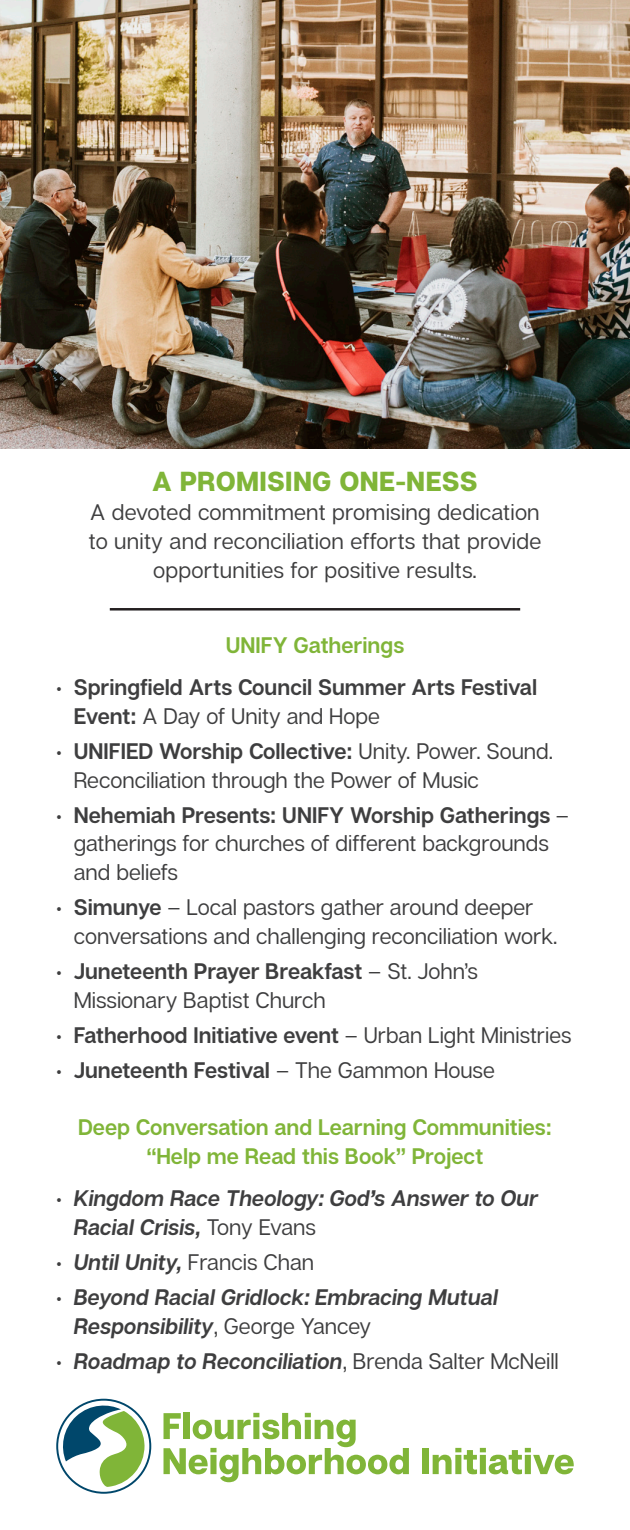
<style>
.page{position:relative;width:630px;height:1530px;background:#fff}
.page>*{position:absolute;margin:0;border:0;box-sizing:border-box;transform-origin:0 0}
.t1{font:800 27.5px "Articulat CF";letter-spacing:.01em;color:#80b538}
.t2{font:22.5px/28.8px "Articulat CF";color:#3e3e3f}
.t3{font:italic 600 22.5px/28.8px "Articulat CF";color:#3e3e3f}
.t4{font:600 22.5px/28.8px "Articulat CF";color:#3e3e3f;scale:.96 1}
.t5{font:600 22.5px/28.8px "Articulat CF";color:#80b538;text-align:center}
.s1{font-weight:400}
.s2{font-weight:600}
.s3{font-style:normal}
.s4{font-weight:400;font-style:normal}
</style>
<div class="page">
<img style="left:0;top:0;width:630px;height:448px">
<svg style="left:164px;top:1413px;width:245px;height:69px"></svg>
<div style="left:423px;top:1448px;width:6px;height:26px;background:#80b538"></div>
<svg style="left:433px;top:1448px;width:141px;height:26px"></svg>
<svg style="left:60px;top:1403px;width:85px;height:84px"></svg>
<div style="left:56px;top:1399px;width:95px;height:95px;border:2px solid #00476b;border-radius:50%"></div>
<hr style="left:110px;top:608px;width:410px;height:3px;background:#231f20">
<p class="t1" style="left:152px;top:464px;width:327px">A PROMISING ONE-NESS</p>
<p class="t2" style="left:89px;top:499px;width:454px;text-align:center">A devoted commitment promising dedication to unity and reconciliation efforts that provide opportunities for positive results.</p>
<p class="t5" style="left:226px;top:632px;width:180px">UNIFY Gatherings</p>
<p class="t4" style="left:74px;top:674px;width:484px;text-indent:-18px">• Springfield Arts Council Summer Arts Festival<br>Event: <span class="s1">A Day of Unity and Hope</span></p>
<p class="t2" style="left:74px;top:737px;width:481px;text-indent:-18px"><span class="s2">• UNIFIED Worship Collective:</span> Unity. Power. Sound.<br>Reconciliation through the Power of Music</p>
<p class="t2" style="left:74px;top:801px;width:497px;text-indent:-18px"><span class="s2">• Nehemiah Presents: UNIFY Worship Gatherings</span> – gatherings for churches of different backgrounds and beliefs</p>
<p class="t2" style="left:74px;top:894px;width:485px;text-indent:-18px"><span class="s2">• Simunye</span> – Local pastors gather around deeper conversations and challenging reconciliation work.</p>
<p class="t2" style="left:74px;top:957px;width:406px;text-indent:-18px"><span class="s2">• Juneteenth Prayer Breakfast</span> – St. John’s<br>Missionary Baptist Church</p>
<p class="t4" style="left:56px;top:1022px;width:538px">• Fatherhood Initiative event <span class="s1">– Urban Light Ministries</span></p>
<p class="t4" style="left:56px;top:1057px;width:458px">• Juneteenth Festival <span class="s1">– The Gammon House</span></p>
<p class="t5" style="left:78px;top:1114px;width:475px">Deep Conversation and Learning Communities: “Help me Read this Book” Project</p>
<p class="t3" style="left:74px;top:1185px;width:466px;text-indent:-18px"><span class="s3">•</span> Kingdom Race Theology: God’s Answer to Our<br>Racial Crisis, <span class="s4">Tony Evans</span></p>
<p class="t3" style="left:56px;top:1249px;width:259px"><span class="s3">•</span> Until Unity, <span class="s4">Francis Chan</span></p>
<p class="t3" style="left:56px;top:1284px;width:444px"><span class="s3">•</span> Beyond Racial Gridlock: Embracing Mutual</p>
<p class="t3" style="left:74px;top:1313px;width:299px">Responsibility<span class="s4">, George Yancey</span></p>
<p class="t3" style="left:56px;top:1348px;width:504px"><span class="s3">•</span> Roadmap to Reconciliation<span class="s4">, Brenda Salter McNeill</span></p>
</div>
